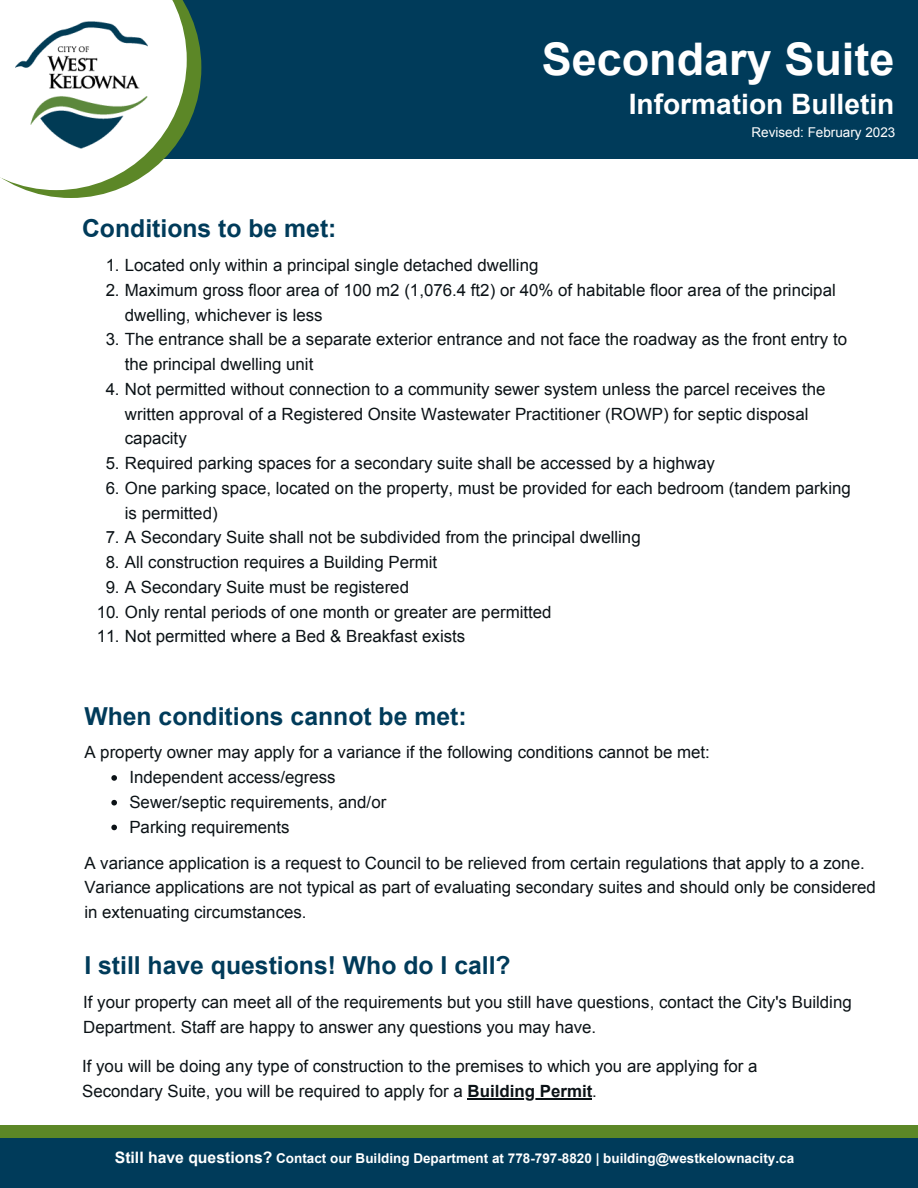
<style>
.page{position:relative;width:918px;height:1188px;background:#fff}
.page>*{position:absolute;margin:0;border:0;box-sizing:border-box;transform-origin:0 0}
.t1{font:700 45px "Arial";color:#fff}
.t2{font:700 28.2px "Arial";color:#fff}
.t3{font:700 24.75px "Arial";color:#003b5a}
.t4{font:16.8px/24.8px "Arial";color:#0b1216}
.t5{font:700 13.5px "Arial";color:#fff}
.t6{font:13.5px "Arial";color:#fff}
.s1{font-weight:700}
.s2{font-size:15.75px}
</style>
<div class="page">
<div style="left:0;top:0;width:918px;height:159px;background:#003b5a"></div>
<svg style="left:0;top:0;width:201px;height:198px"></svg>
<img style="left:16px;top:21px;width:131px;height:127px">
<hr style="left:468px;top:1098px;width:124px;height:1px;background:#0b1216">
<div style="left:0;top:1125px;width:918px;height:13px;background:#5c8727"></div>
<div style="left:0;top:1138px;width:918px;height:50px;background:#003b5a"></div>
<svg style="left:111px;top:775px;width:6px;height:6px"></svg>
<svg style="left:111px;top:800px;width:6px;height:6px"></svg>
<svg style="left:111px;top:825px;width:6px;height:5px"></svg>
<h1 class="t1" style="left:542px;top:30px;width:354px">Secondary Suite</h1>
<h2 class="t2" style="left:629px;top:85px;width:267px">Information Bulletin</h2>
<p class="t6" style="left:751px;top:124px;width:146px">Revised: February 2023</p>
<h3 class="t3" style="left:82px;top:212px;width:256px">Conditions to be met:</h3>
<p class="t4" style="left:106px;top:253px;width:434px">1. Located only within a principal single detached dwelling</p>
<p class="t4" style="left:125px;top:278px;width:712px;text-indent:-19px">2. Maximum gross floor area of 100 m2 (1,076.4 ft2) or 40% of habitable floor area of the principal dwelling, whichever is less</p>
<p class="t4" style="left:125px;top:327px;width:724px;text-indent:-19px">3. The entrance shall be a separate exterior entrance and not face the roadway as the front entry to the principal dwelling unit</p>
<p class="t4" style="left:125px;top:377px;width:702px;text-indent:-19px">4. Not permitted without connection to a community sewer system unless the parcel receives the written approval of a Registered Onsite Wastewater Practitioner (ROWP) for septic disposal capacity</p>
<p class="t4" style="left:106px;top:451px;width:611px">5. Required parking spaces for a secondary suite shall be accessed by a highway</p>
<p class="t4" style="left:125px;top:476px;width:727px;text-indent:-19px">6. One parking space, located on the property, must be provided for each bedroom (tandem parking is permitted)</p>
<p class="t4" style="left:106px;top:525px;width:536px">7. A Secondary Suite shall not be subdivided from the principal dwelling</p>
<p class="t4" style="left:106px;top:550px;width:333px">8. All construction requires a Building Permit</p>
<p class="t4" style="left:106px;top:575px;width:305px">9. A Secondary Suite must be registered</p>
<p class="t4" style="left:97px;top:600px;width:456px">10. Only rental periods of one month or greater are permitted</p>
<p class="t4" style="left:97px;top:624px;width:370px">11. Not permitted where a Bed &amp; Breakfast exists</p>
<h3 class="t3" style="left:84px;top:699px;width:384px">When conditions cannot be met:</h3>
<p class="t4" style="left:129px;top:740px;width:582px;text-indent:-45px">A property owner may apply for a variance if the following conditions cannot be met:<br>Independent access/egress<br>Sewer/septic requirements, and/or<br>Parking requirements</p>
<p class="t4" style="left:84px;top:850px;width:793px">A variance application is a request to Council to be relieved from certain regulations that apply to a zone.<br>Variance applications are not typical as part of evaluating secondary suites and should only be considered in extenuating circumstances.</p>
<h3 class="t3" style="left:84px;top:949px;width:428px">I still have questions! Who do I call?</h3>
<p class="t4" style="left:83px;top:990px;width:770px">If your property can meet all of the requirements but you still have questions, contact the City's Building<br>Department. Staff are happy to answer any questions you may have.</p>
<p class="t4" style="left:82px;top:1054px;width:677px">If you will be doing any type of construction to the premises to which you are applying for a<br>Secondary Suite, you will be required to apply for a <span class="s1">Building Permit</span>.</p>
<p class="t5" style="left:115px;top:1150px;width:681px"><span class="s2">Still have questions?</span> Contact our Building Department at 778-797-8820 | building@westkelownacity.ca</p>
</div>
